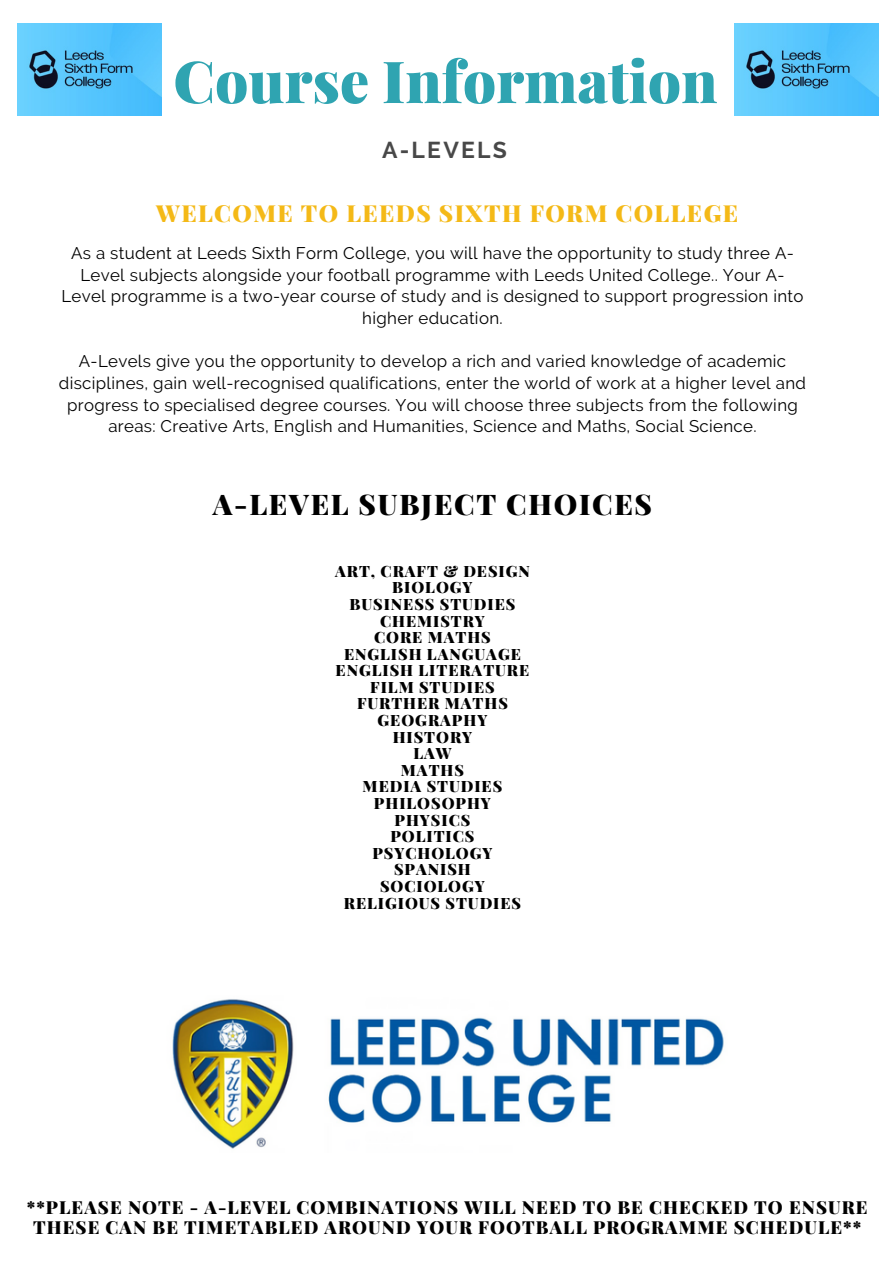
<style>
.page{position:relative;width:894px;height:1264px;background:#fff}
.page>*{position:absolute;margin:0;border:0;box-sizing:border-box;transform-origin:0 0}
.t1{font:900 58.05px "Playfair Display";color:#2fa4b1}
.t2{font:900 28.5px "Playfair Display";letter-spacing:.06em;color:#000}
.t3{font:900 23.55px "Playfair Display";letter-spacing:.06em;color:#f4b917}
.t4{font:700 22.95px "Raleway";letter-spacing:.1em;color:#484848}
.t5{font:900 18px/19.2px "Playfair Display";letter-spacing:.06em;color:#000;text-align:center}
.t6{font:16.8px/21.6px "Raleway";letter-spacing:.02em;color:#000;text-align:center}
.t7{font:900 15.6px "Playfair Display";letter-spacing:.06em;color:#000}
</style>
<div class="page">
<img style="left:734px;top:24px;width:144px;height:92px">
<img style="left:17px;top:24px;width:144px;height:92px">
<img style="left:172px;top:999px;width:552px;height:150px">
<p class="t1" style="left:173px;top:40px;width:545px">Course Information</p>
<p class="t4" style="left:382px;top:137px;width:126px">A-LEVELS</p>
<p class="t3" style="left:156px;top:196px;width:583px">WELCOME TO LEEDS SIXTH FORM COLLEGE</p>
<p class="t6" style="left:61px;top:242px;width:743px">As a student at Leeds Sixth Form College, you will have the opportunity to study three A-Level subjects alongside your football programme with Leeds United College.. Your A-Level programme is a two-year course of study and is designed to support progression into higher education.</p>
<p class="t6" style="left:59px;top:350px;width:748px">A-Levels give you the opportunity to develop a rich and varied knowledge of academic disciplines, gain well-recognised qualifications, enter the world of work at a higher level and progress to specialised degree courses. You will choose three subjects from the following areas: Creative Arts, English and Humanities, Science and Maths, Social Science.</p>
<p class="t2" style="left:213px;top:484px;width:440px">A-LEVEL SUBJECT CHOICES</p>
<p class="t7" style="left:335px;top:560px;width:196px">ART, CRAFT &amp; DESIGN</p>
<p class="t7" style="left:392px;top:576px;width:82px">BIOLOGY</p>
<p class="t7" style="left:349px;top:593px;width:167px">BUSINESS STUDIES</p>
<p class="t7" style="left:380px;top:609px;width:106px">CHEMISTRY</p>
<p class="t7" style="left:374px;top:626px;width:118px">CORE MATHS</p>
<p class="t7" style="left:344px;top:643px;width:178px">ENGLISH LANGUAGE</p>
<p class="t7" style="left:335px;top:659px;width:195px">ENGLISH LITERATURE</p>
<p class="t7" style="left:370px;top:676px;width:126px">FILM STUDIES</p>
<p class="t7" style="left:357px;top:692px;width:152px">FURTHER MATHS</p>
<p class="t7" style="left:377px;top:709px;width:111px">GEOGRAPHY</p>
<p class="t7" style="left:392px;top:725px;width:81px">HISTORY</p>
<p class="t7" style="left:413px;top:742px;width:40px">LAW</p>
<p class="t7" style="left:401px;top:759px;width:65px">MATHS</p>
<p class="t7" style="left:362px;top:775px;width:141px">MEDIA STUDIES</p>
<p class="t7" style="left:374px;top:792px;width:118px">PHILOSOPHY</p>
<p class="t7" style="left:394px;top:808px;width:77px">PHYSICS</p>
<p class="t7" style="left:390px;top:825px;width:85px">POLITICS</p>
<p class="t7" style="left:372px;top:841px;width:122px">PSYCHOLOGY</p>
<p class="t7" style="left:394px;top:858px;width:78px">SPANISH</p>
<p class="t7" style="left:380px;top:875px;width:106px">SOCIOLOGY</p>
<p class="t7" style="left:344px;top:891px;width:179px">RELIGIOUS STUDIES</p>
<p class="t5" style="left:27px;top:1197px;width:842px">**PLEASE NOTE - A-LEVEL COMBINATIONS WILL NEED TO BE CHECKED TO ENSURE<br>THESE CAN BE TIMETABLED AROUND YOUR FOOTBALL PROGRAMME SCHEDULE**</p>
</div>
